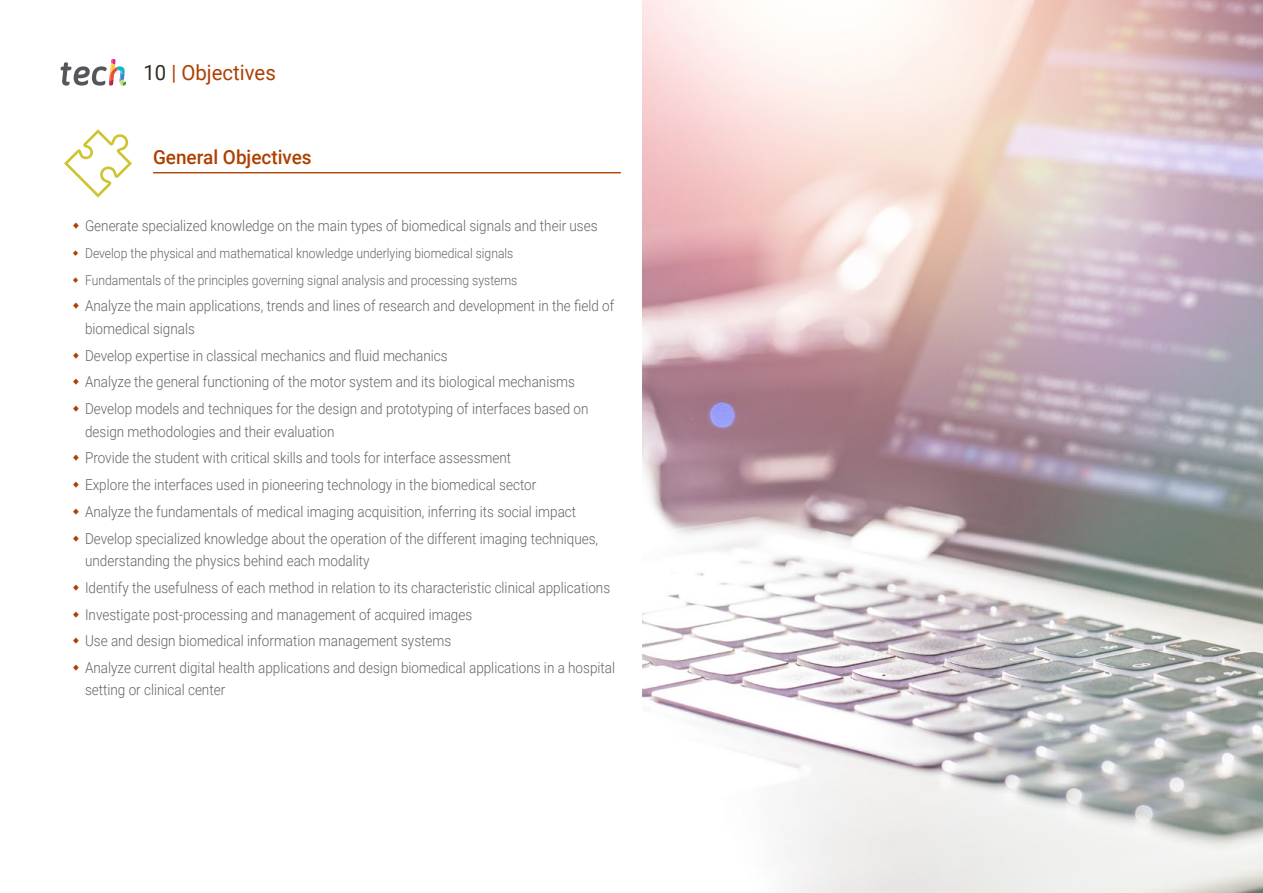
<style>
.page{position:relative;width:1263px;height:893px;background:#fff}
.page>*{position:absolute;margin:0;border:0;box-sizing:border-box;transform-origin:0 0}
.t1{font:21px "Roboto";color:#ae4000}
.t2{font:500 19.5px "Roboto";color:#ae4000}
.t3{font:300 15px/26.7px "Roboto";color:#61646a;scale:.9 1}
.t4{font:300 13.5px/26.7px "Roboto";color:#61646a;scale:.9 1}
.s1{color:#312e20}
</style>
<div class="page">
<hr style="left:153px;top:172px;width:468px;height:1px;background:#ae4000">
<svg style="left:64px;top:129px;width:68px;height:69px"></svg>
<img style="left:642px;top:0;width:621px;height:893px">
<svg style="left:61px;top:59px;width:65px;height:27px"></svg>
<h1 class="t1" style="left:144px;top:57px;width:134px"><span class="s1">10</span> | Objectives</h1>
<h2 class="t2" style="left:153px;top:144px;width:160px">General Objectives</h2>
<p class="t3" style="left:85px;top:212px;width:571px">Generate specialized knowledge on the main types of biomedical signals and their uses</p>
<p class="t4" style="left:85px;top:239px;width:482px">Develop the physical and mathematical knowledge underlying biomedical signals<br>Fundamentals of the principles governing signal analysis and processing systems</p>
<p class="t3" style="left:85px;top:294px;width:590px;line-height:22.5px">Analyze the main applications, trends and lines of research and development in the field of biomedical signals</p>
<p class="t3" style="left:85px;top:341px;width:561px">Develop expertise in classical mechanics and fluid mechanics<br>Analyze the general functioning of the motor system and its biological mechanisms<br>Develop models and techniques for the design and prototyping of interfaces based on</p>
<p class="t3" style="left:85px;top:417px;width:572px">design methodologies and their evaluation<br>Provide the student with critical skills and tools for interface assessment<br>Explore the interfaces used in pioneering technology in the biomedical sector<br>Analyze the fundamentals of medical imaging acquisition, inferring its social impact Develop specialized knowledge about the operation of the different imaging techniques,</p>
<p class="t3" style="left:85px;top:547px;width:590px">understanding the physics behind each modality<br>Identify the usefulness of each method in relation to its characteristic clinical applications Investigate post-processing and management of acquired images<br>Use and design biomedical information management systems<br>Analyze current digital health applications and design biomedical applications in a hospital</p>
<p class="t3" style="left:85px;top:676px;width:157px">setting or clinical center</p>
</div>
